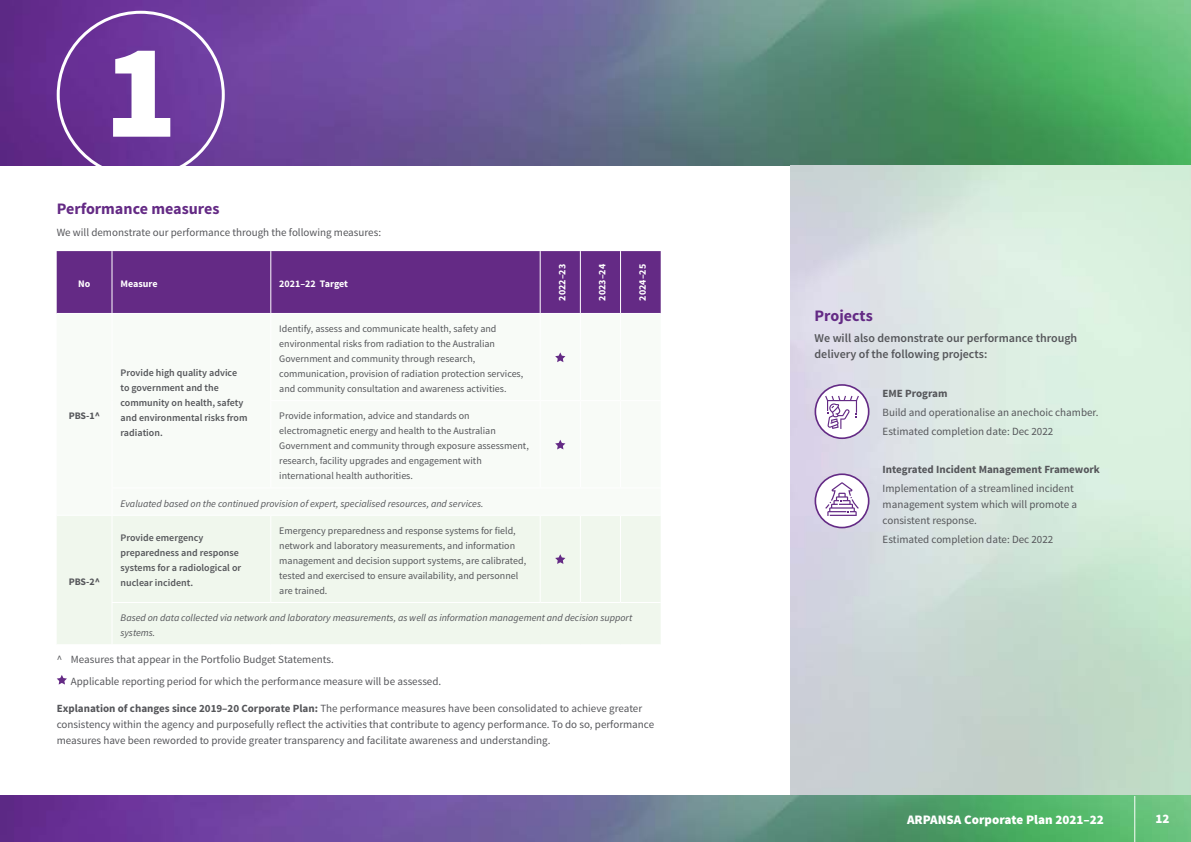
<style>
.page{position:relative;width:1191px;height:842px;background:#fff}
.page>*{position:absolute;margin:0;border:0;box-sizing:border-box;transform-origin:0 0}
.N_A{font:900 135.6px "Source Sans Pro";color:#fff}
.Paragraph__Heading{font:700 16px "Source Sans Pro";color:#642a85}
.t1{font:900 13px "Source Sans Pro";color:#fff}
.Bullets{font:600 12px/16px "Source Sans Pro";color:#55565a}
.Bullets-2{font:11px/16px "Source Sans Pro";color:#55565a}
.Bullets-3{font:700 11px "Source Sans Pro";color:#55565a}
.Table_text{font:10px/15px "Source Sans Pro";color:#55565a}
.Table_text-2{font:600 10px/15px "Source Sans Pro";color:#55565a}
.Table_text-3{font:italic 10px/15px "Source Sans Pro";color:#55565a}
.Table_text_bold{font:italic 10px "Source Sans Pro";color:#55565a}
.Table_text_white{font:700 10px "Source Sans Pro";color:#fff}
.Table_text_bold-2{font:700 10px "Source Sans Pro";letter-spacing:-.01em;color:#55565a}
.s1{font-weight:700}
</style>
<div class="page">
<img style="left:0;top:0;width:1191px;height:165px">
<div style="left:57px;top:251px;width:603px;height:62px;background:#642a85"></div>
<div style="left:57px;top:516px;width:603px;height:128px;background:#f0f7ed"></div>
<hr style="left:111px;top:251px;width:1px;height:62px;background:#fff">
<hr style="left:270px;top:251px;width:1px;height:62px;background:#fff">
<hr style="left:540px;top:251px;width:1px;height:62px;background:#fff">
<hr style="left:580px;top:251px;width:1px;height:62px;background:#fff">
<hr style="left:620px;top:251px;width:1px;height:62px;background:#fff">
<hr style="left:111px;top:516px;width:1px;height:86px;background:#fff">
<hr style="left:270px;top:516px;width:1px;height:86px;background:#fff">
<hr style="left:540px;top:516px;width:1px;height:86px;background:#fff">
<hr style="left:580px;top:516px;width:1px;height:86px;background:#fff">
<hr style="left:620px;top:516px;width:1px;height:86px;background:#fff">
<hr style="left:111px;top:602px;width:160px;height:1px;background:#fff">
<hr style="left:111px;top:603px;width:1px;height:41px;background:#fff">
<hr style="left:271px;top:602px;width:269px;height:1px;background:#fff">
<hr style="left:540px;top:602px;width:40px;height:1px;background:#fff">
<hr style="left:580px;top:602px;width:40px;height:1px;background:#fff">
<hr style="left:620px;top:602px;width:40px;height:1px;background:#fff">
<svg style="left:555px;top:352px;width:10px;height:10px"></svg>
<svg style="left:555px;top:440px;width:10px;height:9px"></svg>
<svg style="left:555px;top:554px;width:10px;height:10px"></svg>
<svg style="left:57px;top:675px;width:10px;height:10px"></svg>
<img style="left:790px;top:165px;width:401px;height:631px">
<div style="left:815px;top:385px;width:53px;height:53px;background:#fff;border-radius:50%"></div>
<div style="left:814px;top:384px;width:55px;height:55px;border:2px solid #642a85;border-radius:50%"></div>
<div style="left:815px;top:474px;width:53px;height:53px;background:#fff;border-radius:50%"></div>
<div style="left:814px;top:473px;width:55px;height:55px;border:2px solid #642a85;border-radius:50%"></div>
<svg style="left:825px;top:396px;width:34px;height:33px"></svg>
<svg style="left:825px;top:482px;width:33px;height:34px"></svg>
<img style="left:0;top:796px;width:1191px;height:46px">
<hr style="left:1134px;top:796px;width:1px;height:46px;background:#fff">
<p class="N_A" style="left:104px;top:3px;width:75px">1</p>
<p class="Paragraph__Heading" style="left:57px;top:198px;width:164px">Performance measures</p>
<p class="Bullets-2" style="left:57px;top:224px;width:326px">We will demonstrate our performance through the following measures:</p>
<p class="Table_text_white" style="left:78px;top:278px;width:14px">No</p>
<p class="Table_text_white" style="left:120px;top:278px;width:39px">Measure</p>
<p class="Table_text_white" style="left:279px;top:278px;width:70px">2021–22 Target</p>
<p class="Table_text_bold-2" style="left:69px;top:410px;width:33px">PBS-1^</p>
<p class="Table_text" style="left:279px;top:322px;width:245px">Identify, assess and communicate health, safety and environmental risks from radiation to the Australian Government and community through research, communication, provision of radiation protection services, and community consultation and awareness activities.</p>
<p class="Table_text" style="left:279px;top:409px;width:251px">Provide information, advice and standards on electromagnetic energy and health to the Australian Government and community through exposure assessment, research, facility upgrades and engagement with international health authorities.</p>
<p class="Table_text_bold" style="left:120px;top:497px;width:364px">Evaluated based on the continued provision of expert, specialised resources, and services.</p>
<p class="Table_text-2" style="left:120px;top:365px;width:128px">Provide high quality advice to government and the community on health, safety and environmental risks from radiation.</p>
<p class="Table_text_white" style="left:555px;top:300px;width:38px;rotate:-90deg">2022–23</p>
<p class="Table_text_white" style="left:596px;top:300px;width:38px;rotate:-90deg">2023–24</p>
<p class="Table_text_white" style="left:636px;top:300px;width:38px;rotate:-90deg">2024–25</p>
<p class="Table_text-2" style="left:120px;top:531px;width:122px">Provide emergency preparedness and response systems for a radiological or nuclear incident.</p>
<p class="Table_text" style="left:279px;top:523px;width:248px">Emergency preparedness and response systems for field, network and laboratory measurements, and information management and decision support systems, are calibrated, tested and exercised to ensure availability, and personnel are trained.</p>
<p class="Table_text-3" style="left:120px;top:610px;width:513px">Based on data collected via network and laboratory measurements, as well as information management and decision support systems.</p>
<p class="Bullets-2" style="left:57px;top:651px;width:279px">^ Measures that appear in the Portfolio Budget Statements.</p>
<p class="Bullets-2" style="left:71px;top:673px;width:372px">Applicable reporting period for which the performance measure will be assessed.</p>
<p class="Bullets-2" style="left:57px;top:700px;width:599px"><span class="s1">Explanation of changes since 2019–20 Corporate Plan:</span> The performance measures have been consolidated to achieve greater consistency within the agency and purposefully reflect the activities that contribute to agency performance. To do so, performance measures have been reworded to provide greater transparency and facilitate awareness and understanding.</p>
<p class="Table_text_bold-2" style="left:69px;top:575px;width:33px">PBS-2^</p>
<p class="Paragraph__Heading" style="left:814px;top:305px;width:60px">Projects</p>
<p class="Bullets" style="left:814px;top:331px;width:264px">We will also demonstrate our performance through delivery of the following projects:</p>
<p class="Bullets-3" style="left:882px;top:386px;width:66px">EME Program</p>
<p class="Bullets-2" style="left:882px;top:404px;width:217px">Build and operationalise an anechoic chamber.</p>
<p class="Bullets-2" style="left:882px;top:423px;width:172px">Estimated completion date: Dec 2022</p>
<p class="Bullets-3" style="left:882px;top:463px;width:219px">Integrated Incident Management Framework</p>
<p class="Bullets-2" style="left:882px;top:481px;width:196px">Implementation of a streamlined incident management system which will promote a consistent response.</p>
<p class="Bullets-2" style="left:882px;top:531px;width:172px">Estimated completion date: Dec 2022</p>
<p class="t1" style="left:907px;top:811px;width:198px">ARPANSA Corporate Plan 2021–22</p>
<p class="t1" style="left:1155px;top:811px;width:16px">12</p>
</div>
